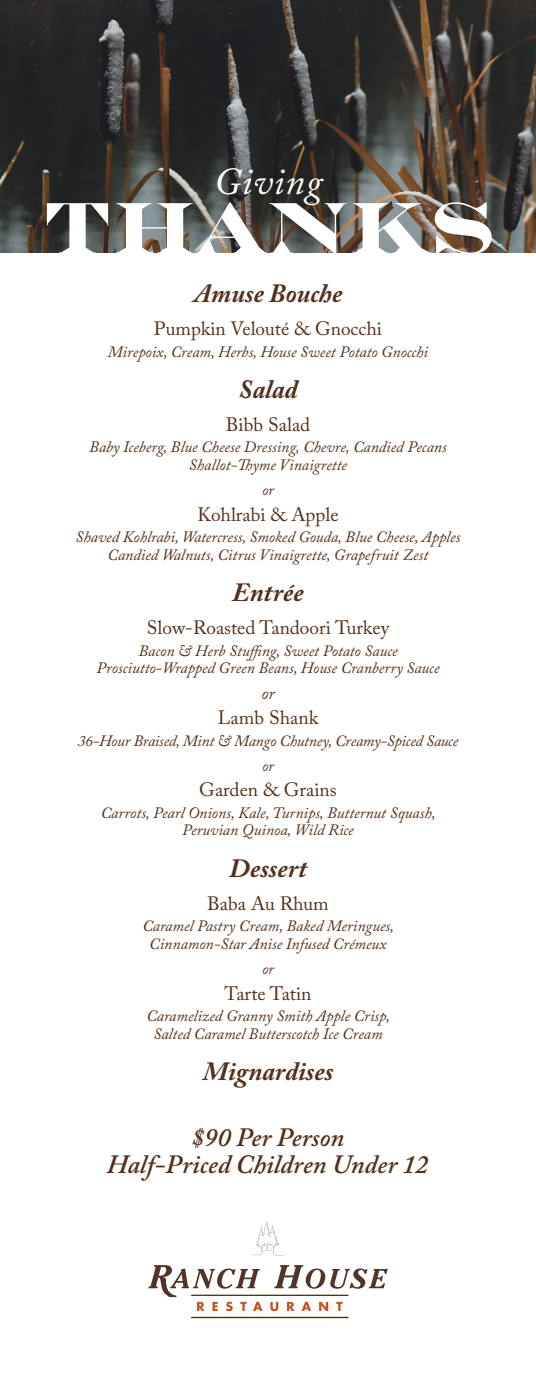
<style>
.page{position:relative;width:536px;height:1386px;background:#fff}
.page>*{position:absolute;margin:0;border:0;box-sizing:border-box;transform-origin:0 0}
.t1{font:700 73.5px "Engravers MT Std";color:#fff}
.t2{font:italic 37.8px "Adobe Caslon Pro";letter-spacing:.02em;color:#fff}
.t3{font:italic 700 26.25px "Adobe Caslon Pro";color:#54301a}
.t4{font:italic 600 26.25px "Adobe Caslon Pro";color:#542f19}
.t5{font:19.25px "Adobe Caslon Pro";color:#54301a}
.t6{font:italic 17.5px "Adobe Caslon Pro";color:#54301a}
.t7{font:italic 15.75px/17.5px "Adobe Caslon Pro";color:#54301a;text-align:center}
</style>
<div class="page">
<img style="left:0;top:0;width:536px;height:252px">
<svg style="left:252px;top:1221px;width:32px;height:35px"></svg>
<svg style="left:148px;top:1265px;width:239px;height:46px"></svg>
<svg style="left:191px;top:1317px;width:157px;height:1px"></svg>
<p class="t2" style="left:214px;top:159px;width:109px">Giving</p>
<p class="t1" style="left:41px;top:185px;width:454px">THANKS</p>
<p class="t3" style="left:194px;top:277px;width:150px">Amuse Bouche</p>
<p class="t5" style="left:154px;top:317px;width:229px">Pumpkin Velouté &amp; Gnocchi</p>
<p class="t7" style="left:108px;top:342px;width:322px">Mirepoix, Cream, Herbs, House Sweet Potato Gnocchi</p>
<p class="t3" style="left:238px;top:373px;width:60px">Salad</p>
<p class="t5" style="left:226px;top:413px;width:86px">Bibb Salad</p>
<p class="t7" style="left:89px;top:438px;width:359px">Baby Iceberg, Blue Cheese Dressing, Chevre, Candied Pecans<br>Shallot-Thyme Vinaigrette</p>
<p class="t7" style="left:262px;top:481px;width:13px">or</p>
<p class="t5" style="left:197px;top:503px;width:143px">Kohlrabi &amp; Apple</p>
<p class="t7" style="left:76px;top:528px;width:386px">Shaved Kohlrabi, Watercress, Smoked Gouda, Blue Cheese, Apples<br>Candied Walnuts, Citrus Vinaigrette, Grapefruit Zest</p>
<p class="t3" style="left:232px;top:577px;width:73px">Entrée</p>
<p class="t5" style="left:147px;top:616px;width:244px">Slow-Roasted Tandoori Turkey</p>
<p class="t7" style="left:96px;top:642px;width:344px">Bacon &amp; Herb Stuffing, Sweet Potato Sauce<br>Prosciutto-Wrapped Green Beans, House Cranberry Sauce</p>
<p class="t6" style="left:261px;top:682px;width:15px">or</p>
<p class="t5" style="left:218px;top:706px;width:102px">Lamb Shank</p>
<p class="t7" style="left:78px;top:731px;width:382px">36-Hour Braised, Mint &amp; Mango Chutney, Creamy-Spiced Sauce</p>
<p class="t7" style="left:262px;top:757px;width:13px">or</p>
<p class="t5" style="left:199px;top:778px;width:139px">Garden &amp; Grains</p>
<p class="t7" style="left:101px;top:804px;width:336px">Carrots, Pearl Onions, Kale, Turnips, Butternut Squash,<br>Peruvian Quinoa, Wild Rice</p>
<p class="t3" style="left:229px;top:852px;width:79px">Dessert</p>
<p class="t5" style="left:207px;top:892px;width:123px">Baba Au Rhum</p>
<p class="t7" style="left:142px;top:917px;width:253px">Caramel Pastry Cream, Baked Meringues,<br>Cinnamon-Star Anise Infused Crémeux</p>
<p class="t7" style="left:262px;top:960px;width:13px">or</p>
<p class="t5" style="left:224px;top:982px;width:88px">Tarte Tatin</p>
<p class="t7" style="left:146px;top:1007px;width:245px">Caramelized Granny Smith Apple Crisp,<br>Salted Caramel Butterscotch Ice Cream</p>
<p class="t3" style="left:203px;top:1056px;width:132px">Mignardises</p>
<p class="t4" style="left:191px;top:1122px;width:154px">$90 Per Person</p>
<p class="t4" style="left:107px;top:1148px;width:323px">Half-Priced Children Under 12</p>
</div>
